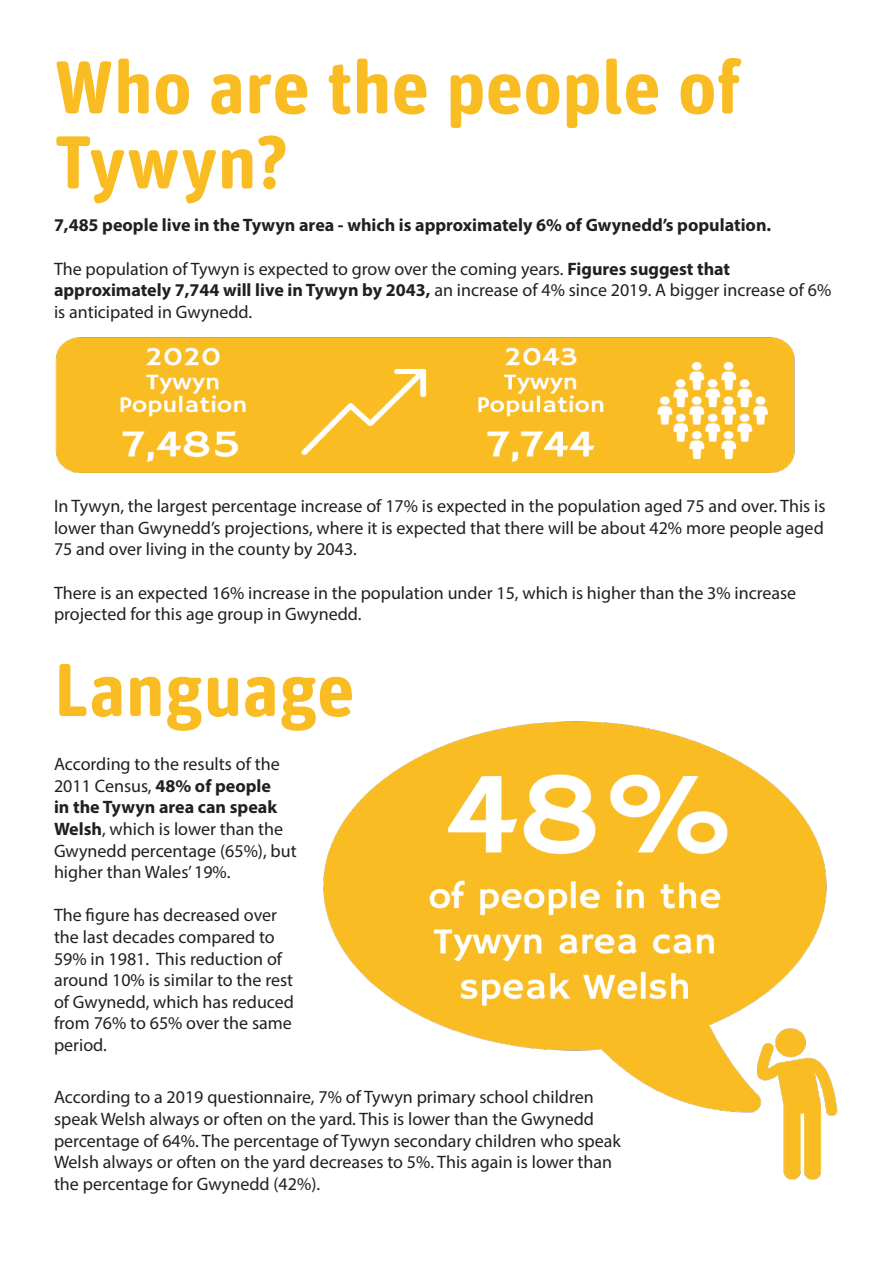
<style>
.page{position:relative;width:893px;height:1263px;background:#fff}
.page>*{position:absolute;margin:0;border:0;box-sizing:border-box;transform-origin:0 0}
.t1{font:700 75px/75px "Unit Rounded Pro";color:#f9bc23}
.t2{font:18px/21.6px "Myriad Pro";color:#231f20}
.t3{font:700 18px "Myriad Pro";color:#231f20}
.s1{font-weight:700}
</style>
<div class="page">
<img style="left:55px;top:337px;width:740px;height:136px">
<img style="left:323px;top:721px;width:515px;height:459px">
<p class="t1" style="left:54px;top:46px;width:688px">Who are the people of<br>Tywyn?</p>
<p class="t3" style="left:54px;top:214px;width:719px">7,485 people live in the Tywyn area - which is approximately 6% of Gwynedd’s population.</p>
<p class="t2" style="left:54px;top:257px;width:779px">The population of Tywyn is expected to grow over the coming years. <span class="s1">Figures suggest that approximately 7,744 will live in Tywyn by 2043,</span> an increase of 4% since 2019. A bigger increase of 6% is anticipated in Gwynedd.</p>
<p class="t2" style="left:54px;top:495px;width:773px;text-align:justify">In Tywyn, the largest percentage increase of 17% is expected in the population aged 75 and over. This is lower than Gwynedd’s projections, where it is expected that there will be about 42% more people aged 75 and over living in the county by 2043.</p>
<p class="t2" style="left:54px;top:581px;width:744px">There is an expected 16% increase in the population under 15, which is higher than the 3% increase projected for this age group in Gwynedd.</p>
<p class="t1" style="left:54px;top:648px;width:302px">Language</p>
<p class="t2" style="left:54px;top:753px;width:244px">According to the results of the<br>2011 Census, <span class="s1">48% of people<br>in the Tywyn area can speak<br>Welsh</span>, which is lower than the<br>Gwynedd percentage (65%), but higher than Wales’ 19%.</p>
<p class="t2" style="left:54px;top:904px;width:242px">The figure has decreased over the last decades compared to<br>59% in 1981. This reduction of around 10% is similar to the rest of Gwynedd, which has reduced from 76% to 65% over the same period.</p>
<p class="t2" style="left:54px;top:1086px;width:568px">According to a 2019 questionnaire, 7% of Tywyn primary school children speak Welsh always or often on the yard. This is lower than the Gwynedd percentage of 64%. The percentage of Tywyn secondary children who speak Welsh always or often on the yard decreases to 5%. This again is lower than the percentage for Gwynedd (42%).</p>
</div>
